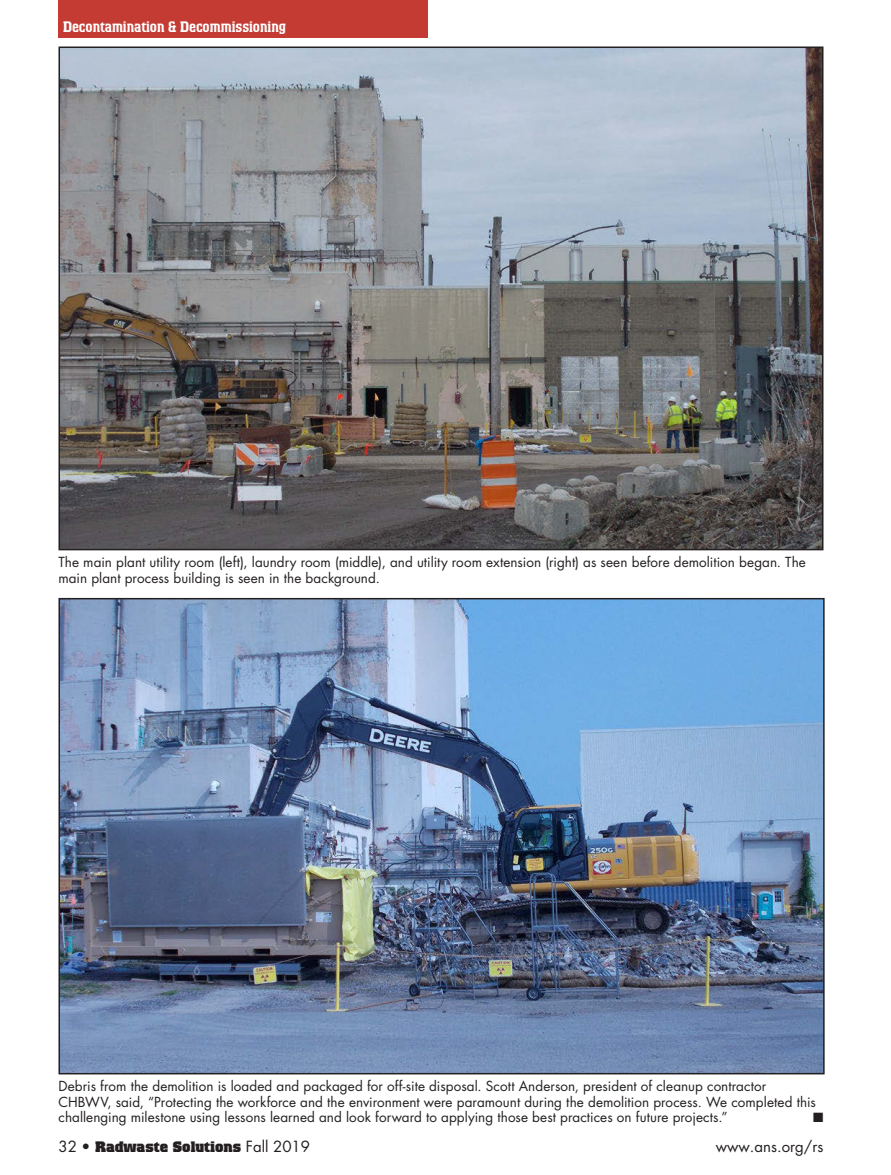
<style>
.page{position:relative;width:891px;height:1175px;background:#fff}
.page>*{position:absolute;margin:0;border:0;box-sizing:border-box;transform-origin:0 0}
.Running_Dept_Head{font:500 15px "Colossalis";color:#fff}
.t1{font:900 15px "Colossalis";color:#231f20}
.t2{font:15px "Futura";color:#231f20}
.cap{font:13.5px/15.8px "Futura";letter-spacing:.005em;color:#231f20}
.cap-2{font:13.5px "Zapf Dingbats ITC";color:#231f20}
.s1{font-family:"Futura";font-weight:400}
</style>
<div class="page">
<img style="left:61px;top:49px;width:760px;height:498px">
<img style="left:61px;top:601px;width:761px;height:470px">
<div style="left:58px;top:598px;width:767px;height:476px;border:2px solid #231f20"></div>
<div style="left:58px;top:0;width:370px;height:38px;background:#c33b32"></div>
<p class="Running_Dept_Head" style="left:63px;top:18px;width:225px">Decontamination &amp; Decommissioning</p>
<p class="cap" style="left:58px;top:554px;width:749px">The main plant utility room (left), laundry room (middle), and utility room extension (right) as seen before demolition began. The main plant process building is seen in the background.</p>
<p class="cap" style="left:58px;top:1077px;width:759px">Debris from the demolition is loaded and packaged for off-site disposal. Scott Anderson, president of cleanup contractor<br>CHBWV, said, “Protecting the workforce and the environment were paramount during the demolition process. We completed this challenging milestone using lessons learned and look forward to applying those best practices on future projects.”</p>
<p class="cap-2" style="left:813px;top:1111px;width:12px">■</p>
<p class="t1" style="left:58px;top:1138px;width:253px"><span class="s1">32 •</span> Radwaste Solutions <span class="s1">Fall 2019</span></p>
<p class="t2" style="left:716px;top:1136px;width:109px">www.ans.org/rs</p>
</div>
